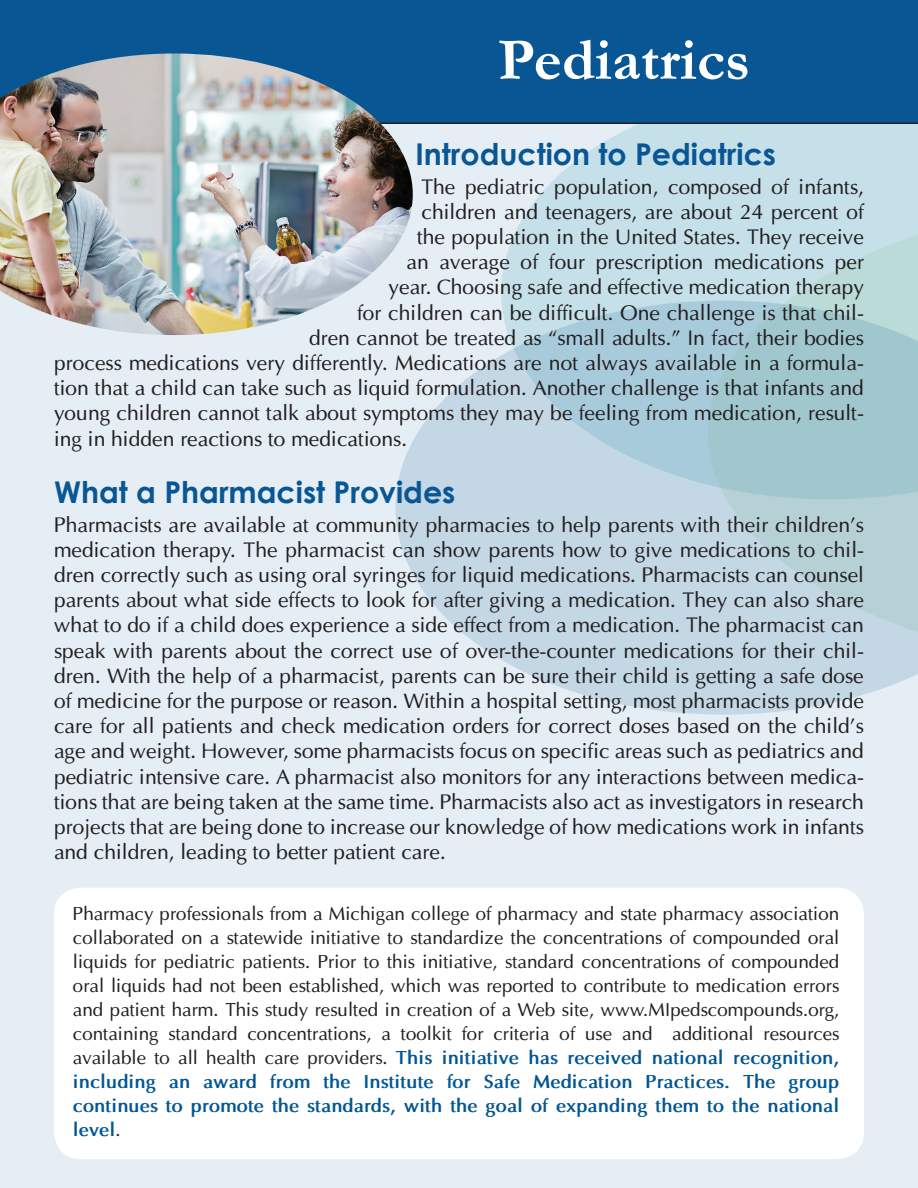
<style>
.page{position:relative;width:918px;height:1188px;background:#e4eef4}
.page>*{position:absolute;margin:0;border:0;box-sizing:border-box;transform-origin:0 0}
.t1{font:700 60px "Garamond";color:#fff}
.t2{font:700 30px "Century Gothic";color:#095695}
.t3{font:21px/25.2px "Optima";color:#231f20;text-align:justify}
.t4{font:18.75px/24px "Optima";color:#231f20;text-align:justify}
.s1{font-weight:700;color:#005594}
</style>
<div class="page">
<svg style="left:501px;top:124px;width:417px;height:177px;background:#c9e1ea"></svg>
<svg style="left:708px;top:193px;width:210px;height:108px;background:#c2dee5"></svg>
<svg style="left:395px;top:301px;width:523px;height:414px;background:#bdd5e0"></svg>
<div style="left:0;top:0;width:918px;height:124px;background:#095695"></div>
<div style="left:54px;top:888px;width:810px;height:271px;background:#fff;border-radius:27px"></div>
<img style="left:0;top:53px;width:413px;height:282px">
<h1 class="t1" style="left:498px;top:19px;width:254px">Pediatrics</h1>
<h2 class="t2" style="left:416px;top:131px;width:362px">Introduction to Pediatrics</h2>
<p class="t3" style="left:422px;top:174px;width:444px">The pediatric population, composed of infants,</p>
<p class="t3" style="left:422px;top:199px;width:444px">children and teenagers, are about 24 percent of</p>
<p class="t3" style="left:417px;top:224px;width:449px">the population in the United States. They receive</p>
<p class="t3" style="left:407px;top:249px;width:459px">an average of four prescription medications per</p>
<p class="t3" style="left:389px;top:275px;width:477px">year. Choosing safe and effective medication therapy</p>
<p class="t3" style="left:357px;top:300px;width:509px">for children can be difficult. One challenge is that chil-</p>
<p class="t3" style="left:309px;top:325px;width:556px">dren cannot be treated as “small adults.” In fact, their bodies</p>
<p class="t3" style="left:54px;top:350px;width:811px">process medications very differently. Medications are not always available in a formula-</p>
<p class="t3" style="left:54px;top:375px;width:812px">tion that a child can take such as liquid formulation. Another challenge is that infants and</p>
<p class="t3" style="left:54px;top:401px;width:812px">young children cannot talk about symptoms they may be feeling from medication, result-</p>
<p class="t3" style="left:54px;top:426px;width:355px">ing in hidden reactions to medications.</p>
<h2 class="t2" style="left:54px;top:469px;width:403px">What a Pharmacist Provides</h2>
<p class="t3" style="left:54px;top:512px;width:812px">Pharmacists are available at community pharmacies to help parents with their children’s medication therapy. The pharmacist can show parents how to give medications to chil&shy;dren correctly such as using oral syringes for liquid medications. Pharmacists can counsel parents about what side effects to look for after giving a medication. They can also share what to do if a child does experience a side effect from a medication. The pharmacist can speak with parents about the correct use of over-the-counter medications for their chil&shy;dren. With the help of a pharmacist, parents can be sure their child is getting a safe dose of medicine for the purpose or reason. Within a hospital setting, most pharmacists provide care for all patients and check medication orders for correct doses based on the child’s age and weight. However, some pharmacists focus on specific areas such as pediatrics and pediatric intensive care. A pharmacist also monitors for any interactions between medica&shy;tions that are being taken at the same time. Pharmacists also act as investigators in research projects that are being done to increase our knowledge of how medications work in infants and children, leading to better patient care.</p>
<p class="t4" style="left:73px;top:901px;width:768px">Pharmacy professionals from a Michigan college of pharmacy and state pharmacy association collaborated on a statewide initiative to standardize the concentrations of compounded oral liquids for pediatric patients. Prior to this initiative, standard concentrations of compounded oral liquids had not been established, which was reported to contribute to medication errors and patient harm. This study resulted in creation of a Web site, www.MIpedscompounds.org, containing standard concentrations, a toolkit for criteria of use and additional resources available to all health care providers. <span class="s1">This initiative has received national recognition, including an award from the Institute for Safe Medication Practices. The group continues to promote the standards, with the goal of expanding them to the national level</span>.</p>
</div>
